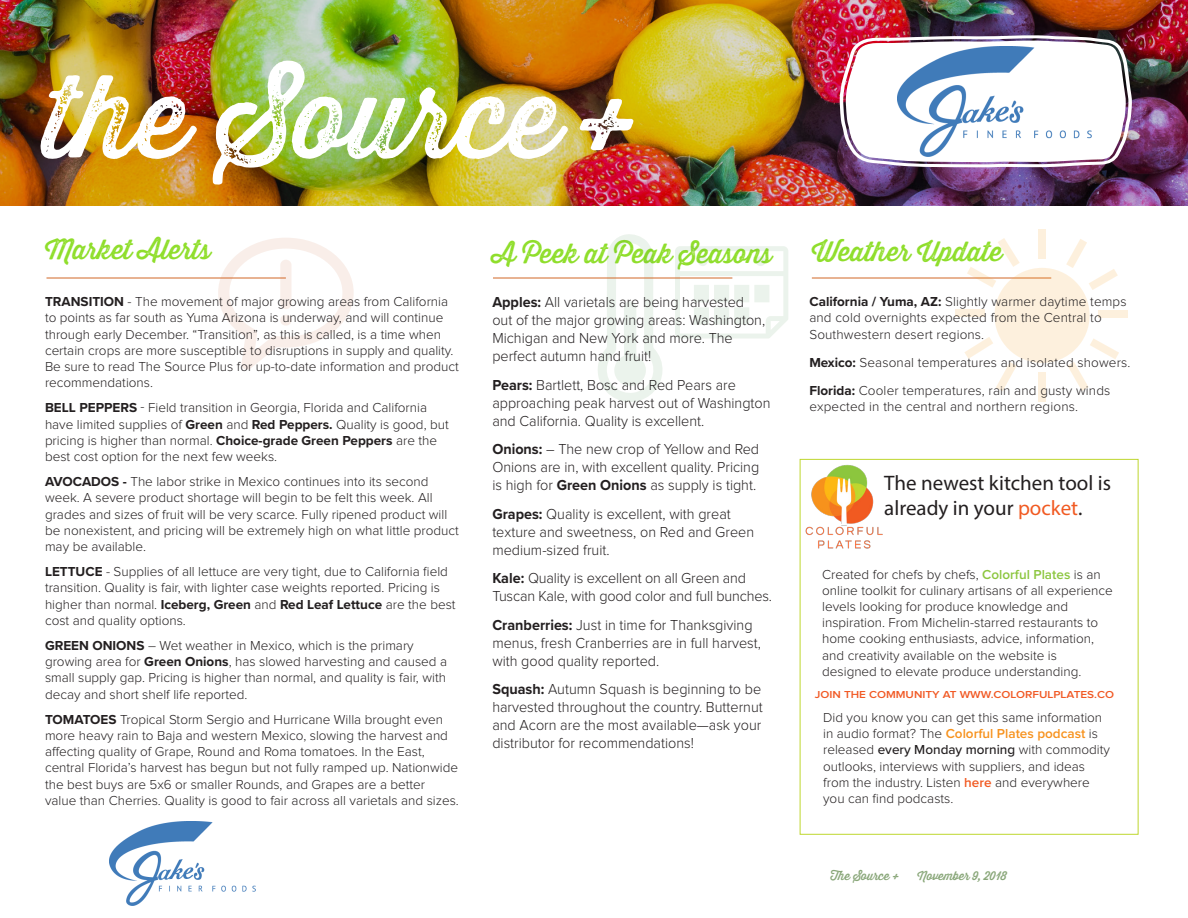
<style>
.page{position:relative;width:1188px;height:918px;background:#fff}
.page>*{position:absolute;margin:0;border:0;box-sizing:border-box;transform-origin:0 0}
.t1{font:114px "Thirsty Rough Reg Two";color:#fff}
.t2{font:27px "Thirsty Rough Reg One";color:#8fde2b}
.Body{font:21px/25.2px "Myriad Pro";color:#231f20}
.t3{font:300 15px/18px "Proxima Nova";color:#231f20;scale:.96 1}
.Body-2{font:300 13.5px/16.2px "Proxima Nova";color:#231f20}
.t4{font:12px "Thirsty Rough Reg One";color:#88a678}
.Body-3{font:600 10.5px "Proxima Nova";color:#f15924;scale:1.12 1}
.s1{font-weight:700}
.s2{color:#f15a22}
.s3{font-weight:600;color:#8cc63f}
.s4{font-weight:600;color:#f7921d}
.s5{font-weight:500}
.s6{font-weight:600;color:#f15a22}
</style>
<div class="page">
<img style="left:0;top:0;width:1188px;height:206px">
<img style="left:840px;top:35px;width:292px;height:132px">
<svg style="left:597px;top:234px;width:66px;height:168px"></svg>
<svg style="left:675px;top:246px;width:113px;height:92px"></svg>
<svg style="left:218px;top:238px;width:136px;height:132px"></svg>
<div style="left:280px;top:260px;width:12px;height:49px;background:#f9eee9;border-radius:6px"></div>
<hr style="left:46px;top:278px;width:240px;height:1px;background:#d16727">
<hr style="left:493px;top:278px;width:239px;height:1px;background:#d16727">
<hr style="left:812px;top:278px;width:239px;height:1px;background:#d16727">
<div style="left:1038px;top:230px;width:8px;height:29px;background:#fdf0dd"></div>
<div style="left:1038px;top:372px;width:7px;height:29px;background:#fdf0dd"></div>
<div style="left:1099px;top:310px;width:29px;height:8px;background:#fdf0dd"></div>
<div style="left:956px;top:309px;width:29px;height:8px;background:#fdf0dd"></div>
<svg style="left:967px;top:238px;width:53px;height:50px"></svg>
<svg style="left:1067px;top:338px;width:52px;height:53px"></svg>
<svg style="left:964px;top:337px;width:53px;height:54px"></svg>
<svg style="left:1066px;top:239px;width:52px;height:51px"></svg>
<div style="left:994px;top:268px;width:96px;height:95px;background:#fdf0dd;border-radius:50%"></div>
<img style="left:799px;top:459px;width:84px;height:95px">
<div style="left:800px;top:459px;width:338px;height:376px;border:1px solid #bfd72f"></div>
<img style="left:897px;top:46px;width:195px;height:111px">
<img style="left:109px;top:822px;width:146px;height:83px">
<h1 class="t1" style="left:45px;top:33px;width:599px">the Source +</h1>
<h2 class="t2" style="left:45px;top:230px;width:167px">Market Alerts</h2>
<h2 class="t2" style="left:492px;top:233px;width:281px">A Peek at Peak Seasons</h2>
<h2 class="t2" style="left:812px;top:232px;width:192px">Weather Update</h2>
<p class="Body-2" style="left:45px;top:294px;width:415px"><span class="s1">TRANSITION</span> - The movement of major growing areas from California to points as far south as Yuma Arizona is underway, and will continue through early December. “Transition”, as this is called, is a time when certain crops are more susceptible to disruptions in supply and quality.<br>Be sure to read The Source Plus for up-to-date information and product recommendations.</p>
<p class="Body-2" style="left:45px;top:400px;width:405px"><span class="s1">BELL PEPPERS</span> - Field transition in Georgia, Florida and California have limited supplies of <span class="s1">Green</span> and <span class="s1">Red Peppers.</span> Quality is good, but pricing is higher than normal. <span class="s1">Choice-grade Green Peppers</span> are the best cost option for the next few weeks.</p>
<p class="Body-2" style="left:45px;top:474px;width:415px"><span class="s1">AVOCADOS -</span> The labor strike in Mexico continues into its second week. A severe product shortage will begin to be felt this week. All grades and sizes of fruit will be very scarce. Fully ripened product will be nonexistent, and pricing will be extremely high on what little product may be available.</p>
<p class="Body-2" style="left:45px;top:564px;width:412px"><span class="s1">LETTUCE</span> - Supplies of all lettuce are very tight, due to California field transition. Quality is fair, with lighter case weights reported. Pricing is higher than normal. <span class="s1">Iceberg, Green</span> and <span class="s1">Red Leaf Lettuce</span> are the best cost and quality options.</p>
<p class="Body-2" style="left:45px;top:638px;width:404px"><span class="s1">GREEN ONIONS</span> – Wet weather in Mexico, which is the primary growing area for <span class="s1">Green Onions</span>, has slowed harvesting and caused a small supply gap. Pricing is higher than normal, and quality is fair, with decay and short shelf life reported.</p>
<p class="Body-2" style="left:45px;top:712px;width:415px"><span class="s1">TOMATOES</span> Tropical Storm Sergio and Hurricane Willa brought even more heavy rain to Baja and western Mexico, slowing the harvest and affecting quality of Grape, Round and Roma tomatoes. In the East, central Florida’s harvest has begun but not fully ramped up. Nationwide the best buys are 5x6 or smaller Rounds, and Grapes are a better value than Cherries. Quality is good to fair across all varietals and sizes.</p>
<p class="t3" style="left:492px;top:294px;width:286px"><span class="s1">Apples:</span> All varietals are being harvested out of the major growing areas: Washington, Michigan and New York and more. The perfect autumn hand fruit!</p>
<p class="t3" style="left:492px;top:376px;width:291px"><span class="s1">Pears:</span> Bartlett, Bosc and Red Pears are approaching peak harvest out of Washington and California. Quality is excellent.</p>
<p class="t3" style="left:492px;top:441px;width:280px;text-align:justify"><span class="s1">Onions:</span> – The new crop of Yellow and Red Onions are in, with excellent quality. Pricing is high for <span class="s1">Green Onions</span> as supply is tight.</p>
<p class="t3" style="left:492px;top:505px;width:274px"><span class="s1">Grapes:</span> Quality is excellent, with great texture and sweetness, on Red and Green medium-sized fruit.</p>
<p class="t3" style="left:492px;top:570px;width:293px"><span class="s1">Kale:</span> Quality is excellent on all Green and<br>Tuscan Kale, with good color and full bunches.</p>
<p class="t3" style="left:492px;top:616px;width:281px"><span class="s1">Cranberries:</span> Just in time for Thanksgiving menus, fresh Cranberries are in full harvest, with good quality reported.</p>
<p class="t3" style="left:492px;top:681px;width:283px;text-align:justify"><span class="s1">Squash:</span> Autumn Squash is beginning to be harvested throughout the country. Butternut and Acorn are the most available—ask your distributor for recommendations!</p>
<p class="Body-2" style="left:809px;top:294px;width:319px"><span class="s1">California / Yuma, AZ:</span> Slightly warmer daytime temps and cold overnights expected from the Central to<br>Southwestern desert regions.</p>
<p class="Body-2" style="left:809px;top:355px;width:323px"><span class="s1">Mexico:</span> Seasonal temperatures and isolated showers.</p>
<p class="Body-2" style="left:809px;top:383px;width:302px"><span class="s1">Florida:</span> Cooler temperatures, rain and gusty winds expected in the central and northern regions.</p>
<p class="Body" style="left:884px;top:470px;width:228px">The newest kitchen tool is already in your <span class="s2">pocket</span>.</p>
<p class="Body-2" style="left:822px;top:567px;width:292px">Created for chefs by chefs, <span class="s3">Colorful Plates</span> is an online toolkit for culinary artisans of all experience levels looking for produce knowledge and inspiration. From Michelin-starred restaurants to home cooking enthusiasts, advice, information, and creativity available on the website is designed to elevate produce understanding.</p>
<p class="Body-2" style="left:823px;top:710px;width:288px">Did you know you can get this same information in audio format? The <span class="s4">Colorful Plates podcast</span> is released <span class="s5">every Monday morning</span> with commodity outlooks, interviews with suppliers, and ideas from the industry. Listen <span class="s6">here</span> and everywhere you can find podcasts.</p>
<p class="Body-3" style="left:815px;top:689px;width:269px">JOIN THE COMMUNITY AT WWW.COLORFULPLATES.CO</p>
<p class="t4" style="left:831px;top:867px;width:71px">The Source +</p>
<p class="t4" style="left:918px;top:867px;width:91px">November 9, 2018</p>
</div>
